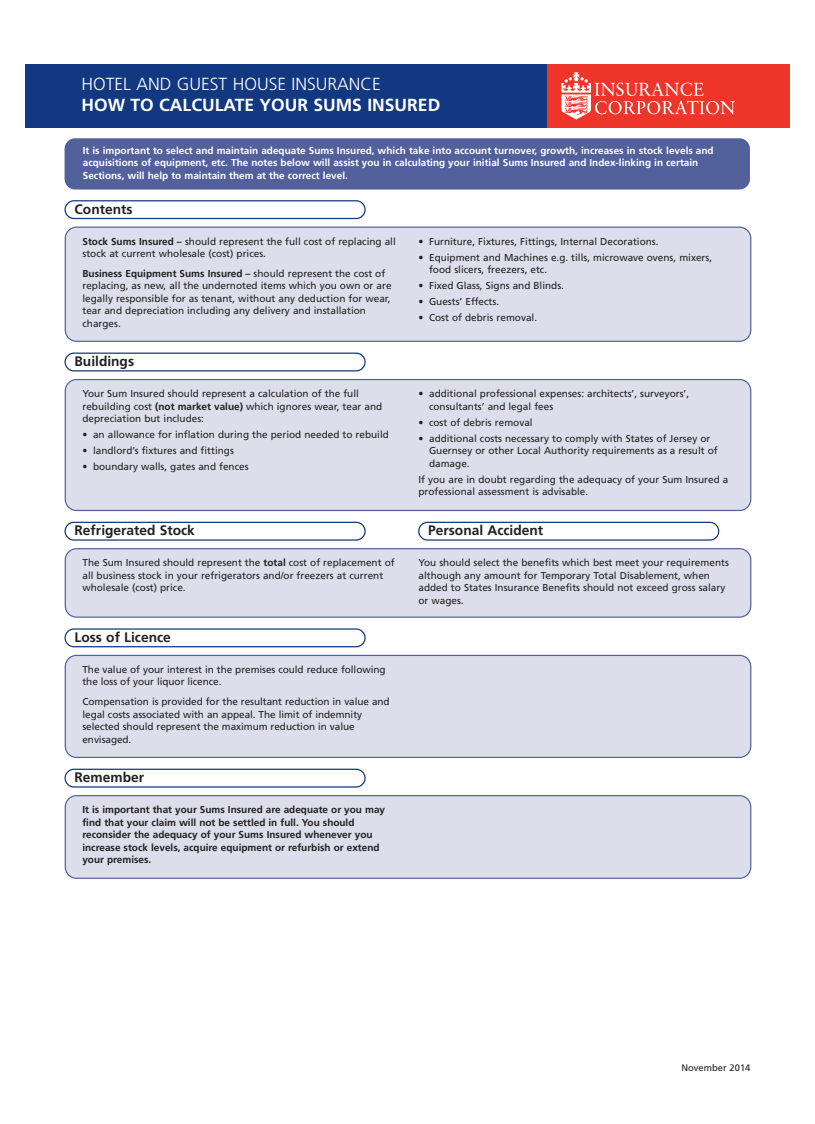
<style>
.page{position:relative;width:815px;height:1124px;background:#fff}
.page>*{position:absolute;margin:0;border:0;box-sizing:border-box;transform-origin:0 0}
.t1{font:700 17.5px "Frutiger";color:#fff}
.t2{font:300 17.5px "Frutiger";color:#fff}
.t3{font:700 13.75px "Frutiger";color:#231f20}
.t4{font:10px/12.5px "Frutiger";color:#231f20}
.t5{font:700 10px/12.5px "Frutiger";color:#fff}
.t6{font:700 10px/12.5px "Frutiger";color:#231f20}
.t7{font:9.38px "Frutiger";color:#231f20}
.s1{font-weight:700}
</style>
<div class="page">
<div style="left:65px;top:226px;width:686px;height:116px;background:#dddeec"></div>
<svg style="left:64px;top:200px;width:302px;height:19px"></svg>
<div style="left:65px;top:379px;width:686px;height:132px;background:#dddeec"></div>
<svg style="left:64px;top:352px;width:302px;height:19px"></svg>
<div style="left:65px;top:548px;width:686px;height:69px;background:#dddeec"></div>
<svg style="left:64px;top:521px;width:302px;height:19px"></svg>
<div style="left:65px;top:654px;width:686px;height:104px;background:#dddeec"></div>
<svg style="left:64px;top:628px;width:302px;height:19px"></svg>
<div style="left:65px;top:795px;width:686px;height:83px;background:#dddeec"></div>
<svg style="left:64px;top:768px;width:302px;height:19px"></svg>
<svg style="left:418px;top:521px;width:301px;height:19px"></svg>
<div style="left:65px;top:138px;width:685px;height:51px;background:#52609b;border-radius:11px"></div>
<div style="left:25px;top:64px;width:526px;height:64px;background:#113880"></div>
<div style="left:548px;top:64px;width:242px;height:64px;background:#ee3529"></div>
<svg style="left:561px;top:72px;width:174px;height:47px"></svg>
<h1 class="t2" style="left:81px;top:77px;width:301px">HOTEL AND GUEST HOUSE INSURANCE</h1>
<h1 class="t1" style="left:81px;top:98px;width:360px">HOW TO CALCULATE YOUR SUMS INSURED</h1>
<p class="t5" style="left:83px;top:145px;width:632px">It is important to select and maintain adequate Sums Insured, which take into account turnover, growth, increases in stock levels and acquisitions of equipment, etc. The notes below will assist you in calculating your initial Sums Insured and Index-linking in certain<br>Sections, will help to maintain them at the correct level.</p>
<h2 class="t3" style="left:75px;top:203px;width:60px">Contents</h2>
<p class="t4" style="left:82px;top:236px;width:315px"><span class="s1">Stock Sums Insured –</span> should represent the full cost of replacing all stock at current wholesale (cost) prices.</p>
<p class="t4" style="left:82px;top:268px;width:311px"><span class="s1">Business Equipment Sums Insured –</span> should represent the cost of replacing, as new, all the undernoted items which you own or are legally responsible for as tenant, without any deduction for wear, tear and depreciation including any delivery and installation charges.</p>
<h2 class="t3" style="left:75px;top:356px;width:61px">Buildings</h2>
<p class="t4" style="left:82px;top:388px;width:301px">Your Sum Insured should represent a calculation of the full rebuilding cost <span class="s1">(not market value)</span> which ignores wear, tear and depreciation but includes:</p>
<p class="t4" style="left:82px;top:429px;width:308px">• an allowance for inflation during the period needed to rebuild</p>
<p class="t4" style="left:82px;top:445px;width:153px">• landlord’s fixtures and fittings</p>
<p class="t4" style="left:82px;top:461px;width:168px">• boundary walls, gates and fences</p>
<h2 class="t3" style="left:75px;top:525px;width:122px">Refrigerated Stock</h2>
<p class="t4" style="left:418px;top:236px;width:242px">• Furniture, Fixtures, Fittings, Internal Decorations.</p>
<p class="t4" style="left:429px;top:252px;width:285px;text-indent:-11px">• Equipment and Machines e.g. tills, microwave ovens, mixers, food slicers, freezers, etc.</p>
<p class="t4" style="left:418px;top:280px;width:147px">• Fixed Glass, Signs and Blinds.</p>
<p class="t4" style="left:418px;top:296px;width:82px">• Guests’ Effects.</p>
<p class="t4" style="left:418px;top:312px;width:120px">• Cost of debris removal.</p>
<p class="t4" style="left:429px;top:388px;width:262px;text-indent:-11px">• additional professional expenses: architects’, surveyors’, consultants’ and legal fees</p>
<p class="t4" style="left:418px;top:416px;width:116px">• cost of debris removal</p>
<p class="t4" style="left:429px;top:432px;width:290px;text-indent:-11px">• additional costs necessary to comply with States of Jersey or<br>Guernsey or other Local Authority requirements as a result of damage.</p>
<p class="t4" style="left:418px;top:473px;width:311px">If you are in doubt regarding the adequacy of your Sum Insured a professional assessment is advisable.</p>
<h2 class="t3" style="left:428px;top:525px;width:116px">Personal Accident</h2>
<p class="t4" style="left:82px;top:557px;width:314px">The Sum Insured should represent the <span class="s1">total</span> cost of replacement of all business stock in your refrigerators and/or freezers at current wholesale (cost) price.</p>
<p class="t4" style="left:418px;top:557px;width:312px">You should select the benefits which best meet your requirements although any amount for Temporary Total Disablement, when added to States Insurance Benefits should not exceed gross salary or wages.</p>
<h2 class="t3" style="left:75px;top:631px;width:98px">Loss of Licence</h2>
<p class="t4" style="left:82px;top:664px;width:305px">The value of your interest in the premises could reduce following the loss of your liquor licence.</p>
<p class="t4" style="left:82px;top:696px;width:309px">Compensation is provided for the resultant reduction in value and legal costs associated with an appeal. The limit of indemnity selected should represent the maximum reduction in value envisaged.</p>
<h2 class="t3" style="left:75px;top:771px;width:71px">Remember</h2>
<p class="t6" style="left:82px;top:804px;width:304px">It is important that your Sums Insured are adequate or you may find that your claim will not be settled in full. You should reconsider the adequacy of your Sums Insured whenever you increase stock levels, acquire equipment or refurbish or extend your premises.</p>
<p class="t7" style="left:681px;top:1063px;width:71px">November 2014</p>
</div>
